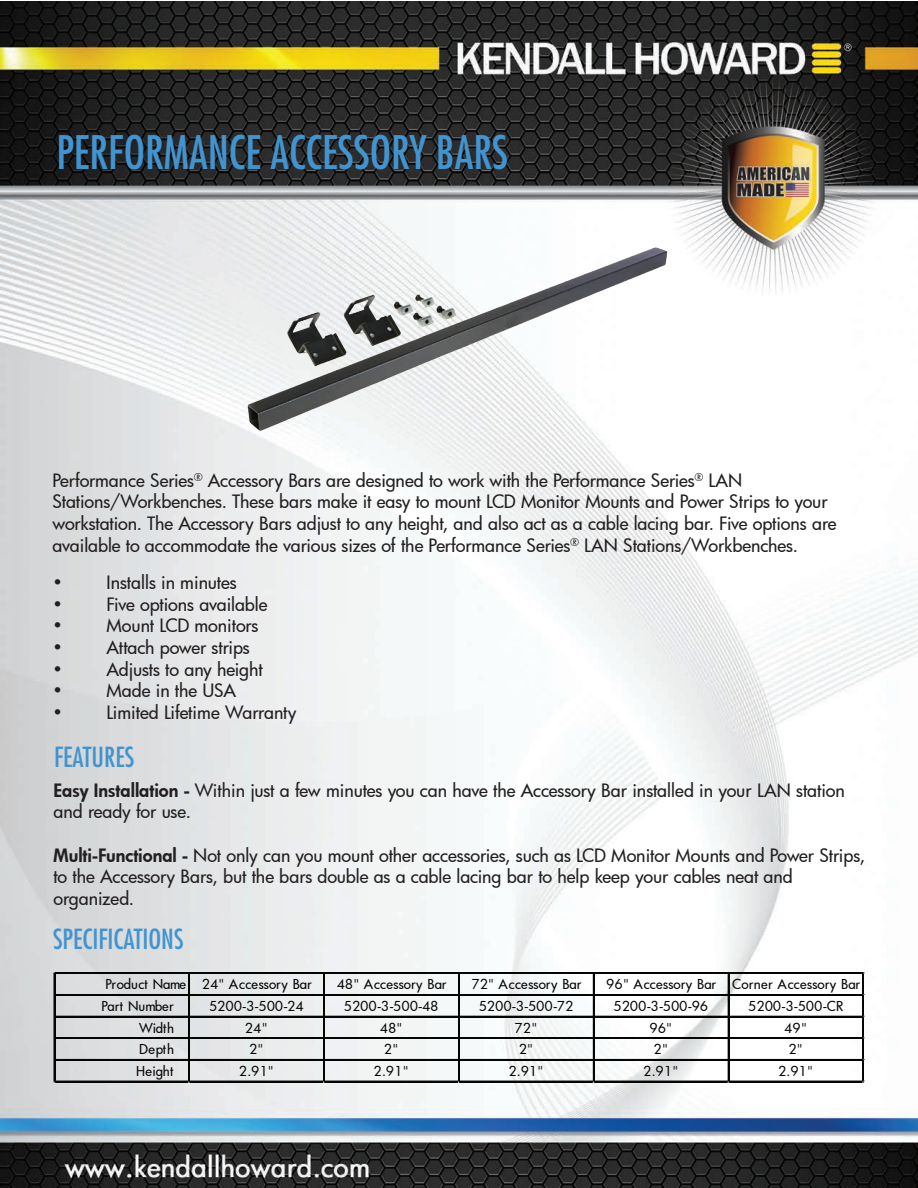
<style>
.page{position:relative;width:918px;height:1188px;background:#fff}
.page>*{position:absolute;margin:0;border:0;box-sizing:border-box;transform-origin:0 0}
.t1{font:condensed 45px "Futura Std";color:#4194d0}
.t2{font:condensed 27px "Futura Std";color:#4194d0}
.t3{font:500 18px/21.6px "Futura";letter-spacing:-.005em;color:#231f20}
.t4{font:500 13.35px "Futura";letter-spacing:.035em;color:#050504}
.t5{font:500 13.35px "Futura";color:#050504}
.t6{font:500 13.35px "Futura";letter-spacing:-.015em;color:#050504}
.s1{font-weight:800}
</style>
<div class="page">
<img style="left:0;top:2px;width:918px;height:1186px">
<img style="left:243px;top:220px;width:432px;height:227px">
<hr style="left:55px;top:973px;width:809px;height:1px;background:#050504">
<hr style="left:55px;top:994px;width:809px;height:1px;background:#050504">
<hr style="left:55px;top:995px;width:809px;height:1px;background:#050504">
<hr style="left:55px;top:1016px;width:809px;height:1px;background:#050504">
<hr style="left:55px;top:1038px;width:809px;height:1px;background:#050504">
<hr style="left:55px;top:1059px;width:809px;height:1px;background:#050504">
<hr style="left:54px;top:973px;width:1px;height:109px;background:#050504">
<hr style="left:189px;top:974px;width:1px;height:108px;background:#050504">
<hr style="left:323px;top:974px;width:1px;height:108px;background:#050504">
<hr style="left:324px;top:974px;width:1px;height:108px;background:#050504">
<hr style="left:458px;top:974px;width:2px;height:108px;background:#050504">
<hr style="left:593px;top:974px;width:1px;height:108px;background:#050504">
<hr style="left:728px;top:974px;width:1px;height:108px;background:#050504">
<hr style="left:55px;top:1081px;width:809px;height:1px;background:#050504">
<hr style="left:863px;top:974px;width:1px;height:108px;background:#050504">
<h1 class="t1" style="left:56px;top:126px;width:453px">PERFORMANCE ACCESSORY BARS</h1>
<p class="t3" style="left:52px;top:469px;width:786px">Performance Series<sup>®</sup> Accessory Bars are designed to work with the Performance Series<sup>®</sup> LAN Stations/Workbenches. These bars make it easy to mount LCD Monitor Mounts and Power Strips to your workstation. The Accessory Bars adjust to any height, and also act as a cable lacing bar. Five options are available to accommodate the various sizes of the Performance Series<sup>®</sup> LAN Stations/Workbenches.</p>
<p class="t3" style="left:52px;top:571px;width:12px">•</p>
<p class="t3" style="left:106px;top:571px;width:132px">Installs in minutes</p>
<p class="t3" style="left:52px;top:593px;width:12px">•</p>
<p class="t3" style="left:106px;top:593px;width:163px">Five options available</p>
<p class="t3" style="left:52px;top:615px;width:12px">•</p>
<p class="t3" style="left:106px;top:615px;width:154px">Mount LCD monitors</p>
<p class="t3" style="left:52px;top:636px;width:12px">•</p>
<p class="t3" style="left:106px;top:636px;width:145px">Attach power strips</p>
<p class="t3" style="left:52px;top:658px;width:12px">•</p>
<p class="t3" style="left:106px;top:658px;width:158px">Adjusts to any height</p>
<p class="t3" style="left:52px;top:679px;width:12px">•</p>
<p class="t3" style="left:106px;top:679px;width:131px">Made in the USA</p>
<p class="t3" style="left:52px;top:701px;width:12px">•</p>
<p class="t3" style="left:106px;top:701px;width:192px">Limited Lifetime Warranty</p>
<h2 class="t2" style="left:54px;top:741px;width:82px">FEATURES</h2>
<p class="t3" style="left:53px;top:779px;width:793px"><span class="s1">Easy Installation -</span> Within just a few minutes you can have the Accessory Bar installed in your LAN station and ready for use.</p>
<p class="t3" style="left:53px;top:844px;width:813px"><span class="s1">Multi-Functional -</span> Not only can you mount other accessories, such as LCD Monitor Mounts and Power Strips, to the Accessory Bars, but the bars double as a cable lacing bar to help keep your cables neat and organized.</p>
<h2 class="t2" style="left:53px;top:923px;width:132px">SPECIFICATIONS</h2>
<p class="t5" style="left:105px;top:975px;width:208px">Product Name 24" Accessory Bar</p>
<p class="t4" style="left:337px;top:975px;width:111px">48" Accessory Bar</p>
<p class="t4" style="left:472px;top:975px;width:111px">72" Accessory Bar</p>
<p class="t4" style="left:607px;top:975px;width:255px">96" Accessory Bar Corner Accessory Bar</p>
<p class="t6" style="left:101px;top:997px;width:74px">Part Number</p>
<p class="t4" style="left:209px;top:997px;width:96px">5200-3-500-24</p>
<p class="t4" style="left:344px;top:997px;width:96px">5200-3-500-48</p>
<p class="t4" style="left:479px;top:997px;width:96px">5200-3-500-72</p>
<p class="t4" style="left:614px;top:997px;width:96px">5200-3-500-96</p>
<p class="t4" style="left:749px;top:997px;width:96px">5200-3-500-CR</p>
<p class="t4" style="left:139px;top:1019px;width:36px">Width</p>
<p class="t4" style="left:245px;top:1019px;width:24px">24"</p>
<p class="t4" style="left:380px;top:1019px;width:24px">48"</p>
<p class="t4" style="left:515px;top:1019px;width:24px">72"</p>
<p class="t4" style="left:650px;top:1019px;width:24px">96"</p>
<p class="t4" style="left:785px;top:1019px;width:24px">49"</p>
<p class="t4" style="left:139px;top:1040px;width:36px">Depth</p>
<p class="t4" style="left:249px;top:1040px;width:16px">2"</p>
<p class="t4" style="left:384px;top:1040px;width:16px">2"</p>
<p class="t4" style="left:519px;top:1040px;width:16px">2"</p>
<p class="t4" style="left:654px;top:1040px;width:16px">2"</p>
<p class="t4" style="left:789px;top:1040px;width:16px">2"</p>
<p class="t4" style="left:136px;top:1062px;width:39px">Height</p>
<p class="t4" style="left:239px;top:1062px;width:36px">2.91"</p>
<p class="t4" style="left:374px;top:1062px;width:36px">2.91"</p>
<p class="t4" style="left:509px;top:1062px;width:36px">2.91"</p>
<p class="t4" style="left:644px;top:1062px;width:36px">2.91"</p>
<p class="t4" style="left:778px;top:1062px;width:36px">2.91"</p>
</div>
